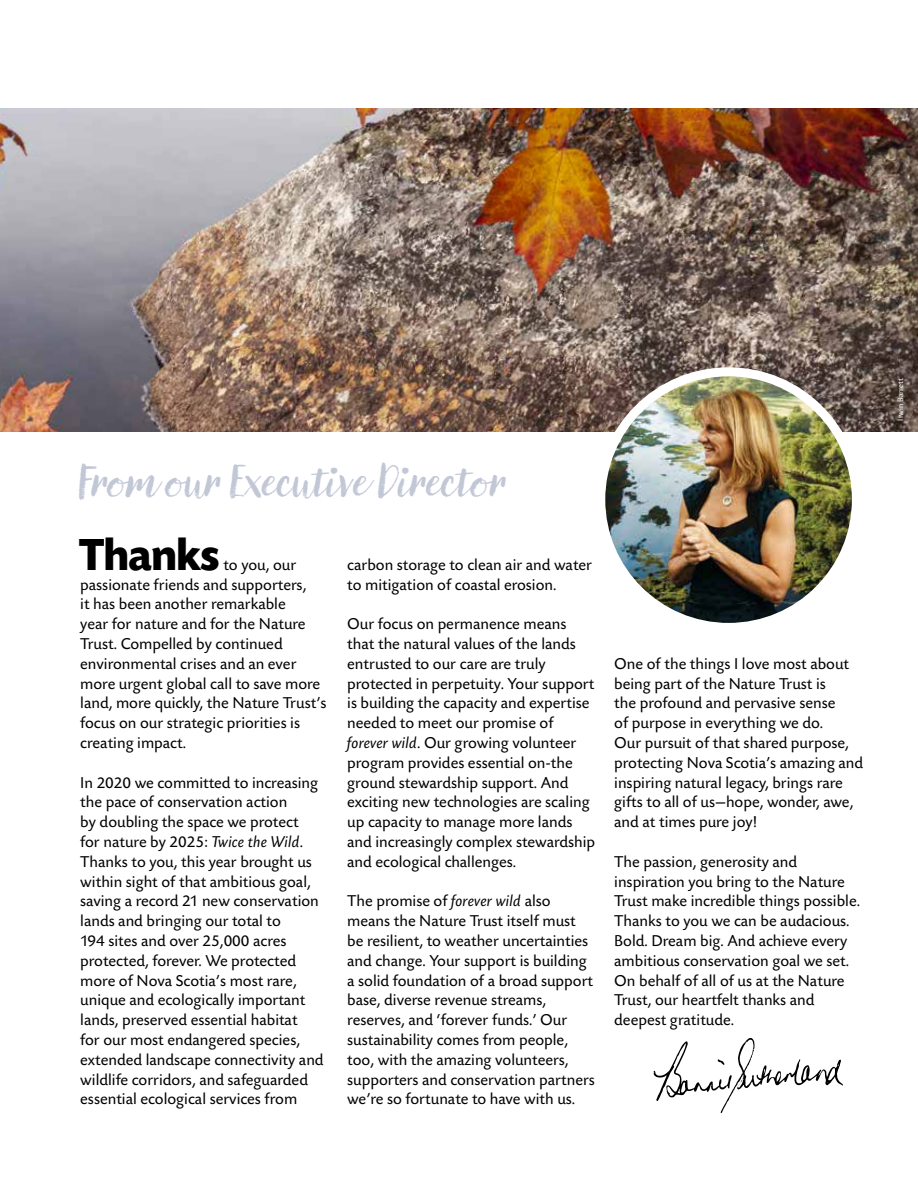
<style>
.page{position:relative;width:918px;height:1188px;background:#fff}
.page>*{position:absolute;margin:0;border:0;box-sizing:border-box;transform-origin:0 0}
.t1{font:700 47.25px "Today SB";letter-spacing:-.025em;color:#000;scale:.95 1}
.t2{font:45px "Canvas Script";letter-spacing:-.025em;color:#c2c7d6}
.t3{font:16.5px/19.8px "Today SB";color:#000}
.t4{font:8.25px "Today SB";color:#fff}
.s1{font-style:italic}
</style>
<div class="page">
<img style="left:0;top:108px;width:918px;height:324px">
<svg style="left:653px;top:1037px;width:190px;height:76px"></svg>
<img style="left:601px;top:372px;width:255px;height:255px;border-radius:128px">
<div style="left:596px;top:367px;width:265px;height:265px;border:9px solid #fff;border-radius:50%"></div>
<h2 class="t2" style="left:79px;top:452px;width:431px">From our Executive Director</h2>
<h1 class="t1" style="left:79px;top:529px;width:150px">Thanks</h1>
<p class="t3" style="left:80px;top:555px;width:248px;text-indent:143px">to you, our passionate friends and supporters,<br>it has been another remarkable<br>year for nature and for the Nature<br>Trust. Compelled by continued environmental crises and an ever more urgent global call to save more land, more quickly, the Nature Trust’s focus on our strategic priorities is creating impact.</p>
<p class="t3" style="left:80px;top:773px;width:245px">In 2020 we committed to increasing the pace of conservation action<br>by doubling the space we protect<br>for nature by 2025: <span class="s1">Twice the Wild</span>.<br>Thanks to you, this year brought us within sight of that ambitious goal, saving a record 21 new conservation lands and bringing our total to<br>194 sites and over 25,000 acres protected, forever. We protected more of Nova Scotia’s most rare, unique and ecologically important lands, preserved essential habitat<br>for our most endangered species, extended landscape connectivity and wildlife corridors, and safeguarded essential ecological services from</p>
<p class="t3" style="left:347px;top:555px;width:246px">carbon storage to clean air and water to mitigation of coastal erosion.</p>
<p class="t3" style="left:347px;top:615px;width:249px">Our focus on permanence means that the natural values of the lands entrusted to our care are truly protected in perpetuity. Your support is building the capacity and expertise needed to meet our promise of <span class="s1">forever wild</span>. Our growing volunteer program provides essential on-the ground stewardship support. And exciting new technologies are scaling up capacity to manage more lands and increasingly complex stewardship and ecological challenges.</p>
<p class="t3" style="left:347px;top:892px;width:249px">The promise of <span class="s1">forever wild</span> also means the Nature Trust itself must be resilient, to weather uncertainties and change. Your support is building a solid foundation of a broad support base, diverse revenue streams, reserves, and ‘forever funds.’ Our sustainability comes from people, too, with the amazing volunteers, supporters and conservation partners we’re so fortunate to have with us.</p>
<p class="t3" style="left:614px;top:654px;width:251px">One of the things I love most about being part of the Nature Trust is<br>the profound and pervasive sense<br>of purpose in everything we do.<br>Our pursuit of that shared purpose, protecting Nova Scotia’s amazing and inspiring natural legacy, brings rare gifts to all of us—hope, wonder, awe, and at times pure joy!</p>
<p class="t3" style="left:614px;top:852px;width:247px">The passion, generosity and inspiration you bring to the Nature<br>Trust make incredible things possible.<br>Thanks to you we can be audacious.<br>Bold. Dream big. And achieve every ambitious conservation goal we set.<br>On behalf of all of us at the Nature<br>Trust, our heartfelt thanks and deepest gratitude.</p>
<p class="t4" style="left:896px;top:421px;width:44px;rotate:-90deg">Irwin Barrett</p>
</div>
